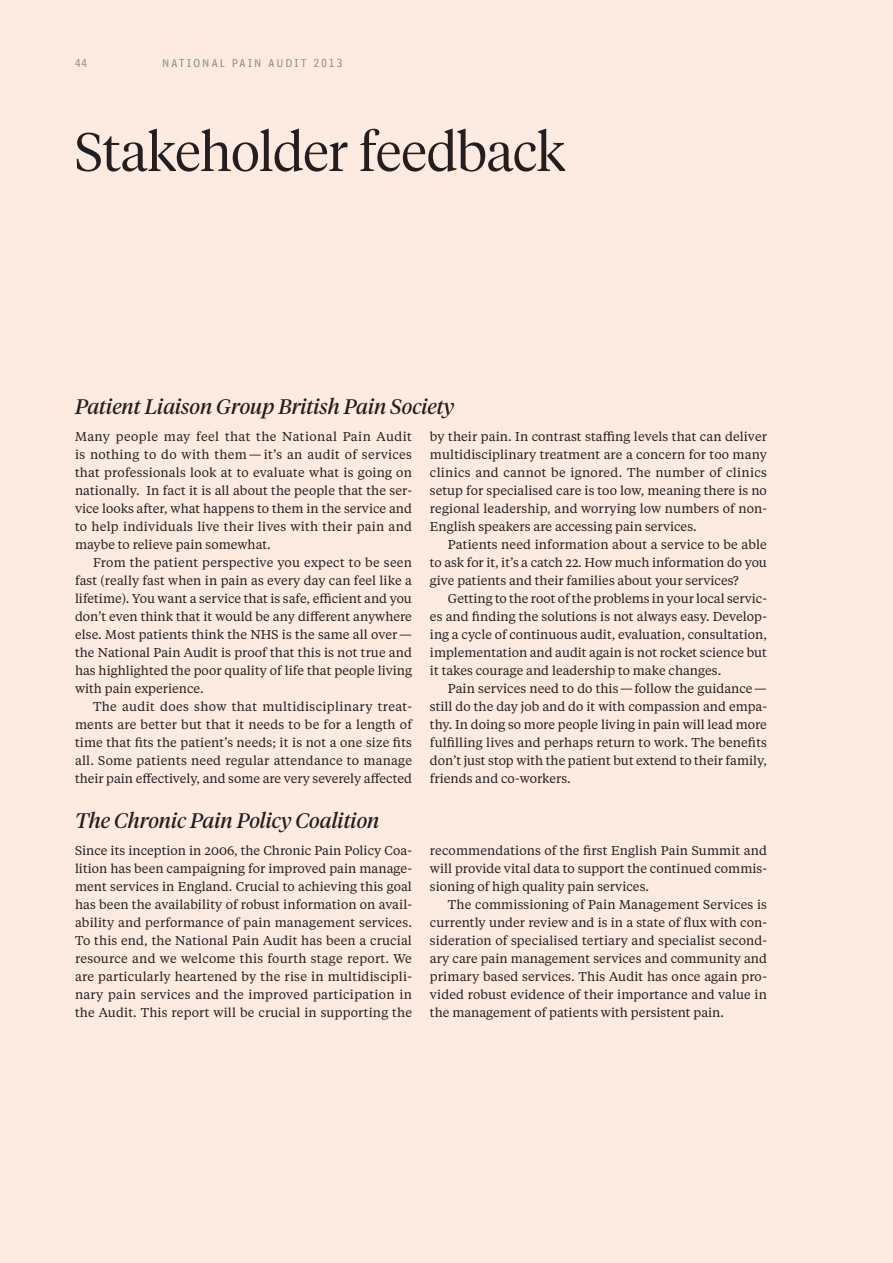
<style>
.page{position:relative;width:893px;height:1263px;background:#fdeae1}
.page>*{position:absolute;margin:0;border:0;box-sizing:border-box;transform-origin:0 0}
.h1_5{font:300 54px "Tiempos Headline";color:#231f20}
.h2_5{font:italic 21px "Tiempos Headline";color:#231f20}
.body_text{font:12.75px/18px "Tiempos Text";color:#231f20;text-align:justify}
.body_text_-_first_pa{font:12.75px/18px "Tiempos Text";letter-spacing:.01em;color:#231f20;text-align:justify}
.t1{font:12px "Bell Centennial Std Address";letter-spacing:.2em;color:#808285}
.t2{font:12px "Bell Centennial Std Address";color:#808285}
</style>
<div class="page">
<p class="t2" style="left:75px;top:56px;width:13px">44</p>
<p class="t1" style="left:162px;top:56px;width:181px">NATIONAL PAIN AUDIT 2013</p>
<p class="h1_5" style="left:75px;top:115px;width:492px">Stakeholder feedback</p>
<p class="h2_5" style="left:75px;top:392px;width:381px">Patient Liaison Group British Pain Society</p>
<p class="body_text_-_first_pa" style="left:75px;top:427px;width:338px">Many people may feel that the National Pain Audit is nothing to do with them — it’s an audit of services that professionals look at to evaluate what is going on nationally. In fact it is all about the people that the ser&shy;vice looks after, what happens to them in the service and to help individuals live their lives with their pain and maybe to relieve pain somewhat.</p>
<p class="body_text" style="left:75px;top:553px;width:338px;text-indent:18px">From the patient perspective you expect to be seen fast (really fast when in pain as every day can feel like a lifetime). You want a service that is safe, efficient and you don’t even think that it would be any different anywhere else. Most patients think the NHS is the same all over— the National Pain Audit is proof that this is not true and has highlighted the poor quality of life that people living with pain experience.</p>
<p class="body_text" style="left:75px;top:697px;width:338px;text-indent:18px">The audit does show that multidisciplinary treat&shy;ments are better but that it needs to be for a length of time that fits the patient’s needs; it is not a one size fits all. Some patients need regular attendance to manage their pain effectively, and some are very severely affected</p>
<p class="body_text" style="left:430px;top:427px;width:338px">by their pain. In contrast staffing levels that can deliver multidisciplinary treatment are a concern for too many clinics and cannot be ignored. The number of clinics setup for specialised care is too low, meaning there is no regional leadership, and worrying low numbers of non-English speakers are accessing pain services.</p>
<p class="body_text" style="left:430px;top:535px;width:338px;text-indent:18px">Patients need information about a service to be able to ask for it, it’s a catch 22. How much information do you give patients and their families about your services?</p>
<p class="body_text" style="left:430px;top:589px;width:338px;text-indent:18px">Getting to the root of the problems in your local servic&shy;es and finding the solutions is not always easy. Develop&shy;ing a cycle of continuous audit, evaluation, consultation, implementation and audit again is not rocket science but it takes courage and leadership to make changes.</p>
<p class="body_text" style="left:430px;top:679px;width:338px;text-indent:18px">Pain services need to do this—follow the guidance— still do the day job and do it with compassion and empa&shy;thy. In doing so more people living in pain will lead more fulfilling lives and perhaps return to work. The benefits don’t just stop with the patient but extend to their family, friends and co-workers.</p>
<p class="h2_5" style="left:75px;top:806px;width:306px">The Chronic Pain Policy Coalition</p>
<p class="body_text_-_first_pa" style="left:75px;top:841px;width:338px">Since its inception in 2006, the Chronic Pain Policy Coa&shy;lition has been campaigning for improved pain manage&shy;ment services in England. Crucial to achieving this goal has been the availability of robust information on avail&shy;ability and performance of pain management services.<br>To this end, the National Pain Audit has been a crucial resource and we welcome this fourth stage report. We are particularly heartened by the rise in multidiscipli&shy;nary pain services and the improved participation in the Audit. This report will be crucial in supporting the</p>
<p class="body_text_-_first_pa" style="left:430px;top:841px;width:338px">recommendations of the first English Pain Summit and will provide vital data to support the continued commis&shy;sioning of high quality pain services.</p>
<p class="body_text" style="left:430px;top:895px;width:338px;text-indent:18px">The commissioning of Pain Management Services is currently under review and is in a state of flux with con&shy;sideration of specialised tertiary and specialist second&shy;ary care pain management services and community and primary based services. This Audit has once again pro&shy;vided robust evidence of their importance and value in the management of patients with persistent pain.</p>
</div>
